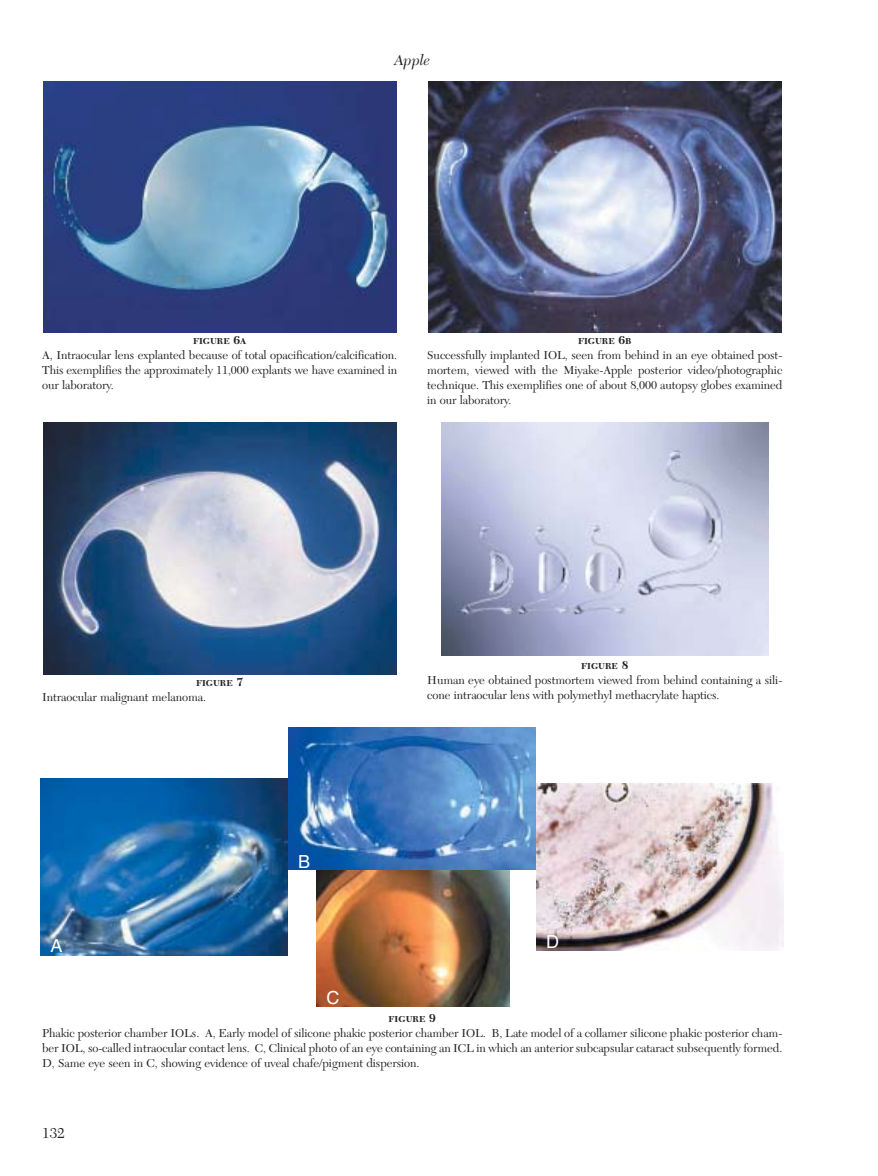
<style>
.page{position:relative;width:878px;height:1176px;background:#fff}
.page>*{position:absolute;margin:0;border:0;box-sizing:border-box;transform-origin:0 0}
.t1{font:18px "Helvetica";color:#fff}
.t2{font:italic 15px "New Caledonia";color:#231f1f}
.t3{font:15px "New Caledonia";color:#231f1f}
.t4{font:12px/15px "New Caledonia";letter-spacing:-.005em;color:#231f1f;text-align:justify}
.t5{font:700 9px "New Caledonia";color:#231f1f}
.s1{font-size:12px}
</style>
<div class="page">
<img style="left:40px;top:81px;width:744px;height:926px">
<p class="t2" style="left:394px;top:54px;width:38px">Apple</p>
<p class="t5" style="left:193px;top:338px;width:55px">FIGURE <span class="s1">6</span>A</p>
<p class="t4" style="left:42px;top:349px;width:356px">A, Intraocular lens explanted because of total opacification/calcification.<br>This exemplifies the approximately 11,000 explants we have examined in our laboratory.</p>
<p class="t5" style="left:578px;top:338px;width:55px">FIGURE <span class="s1">6</span>B</p>
<p class="t4" style="left:427px;top:349px;width:356px">Successfully implanted IOL, seen from behind in an eye obtained post&shy;mortem, viewed with the Miyake-Apple posterior video/photographic technique. This exemplifies one of about 8,000 autopsy globes examined in our laboratory.</p>
<p class="t5" style="left:196px;top:679px;width:49px">FIGURE <span class="s1">7</span></p>
<p class="t4" style="left:42px;top:691px;width:165px">Intraocular malignant melanoma.</p>
<h1 class="t1" style="left:50px;top:939px;width:14px">A</h1>
<h1 class="t1" style="left:298px;top:854px;width:14px">B</h1>
<h1 class="t1" style="left:326px;top:990px;width:14px">C</h1>
<p class="t5" style="left:581px;top:662px;width:49px">FIGURE <span class="s1">8</span></p>
<p class="t4" style="left:427px;top:674px;width:356px">Human eye obtained postmortem viewed from behind containing a sili&shy;cone intraocular lens with polymethyl methacrylate haptics.</p>
<h1 class="t1" style="left:546px;top:935px;width:14px">D</h1>
<p class="t5" style="left:388px;top:1015px;width:49px">FIGURE <span class="s1">9</span></p>
<p class="t4" style="left:42px;top:1026px;width:741px">Phakic posterior chamber IOLs. A, Early model of silicone phakic posterior chamber IOL. B, Late model of a collamer silicone phakic posterior cham&shy;ber IOL, so-called intraocular contact lens. C, Clinical photo of an eye containing an ICL in which an anterior subcapsular cataract subsequently formed.<br>D, Same eye seen in C, showing evidence of uveal chafe/pigment dispersion.</p>
<p class="t3" style="left:42px;top:1126px;width:24px">132</p>
</div>
